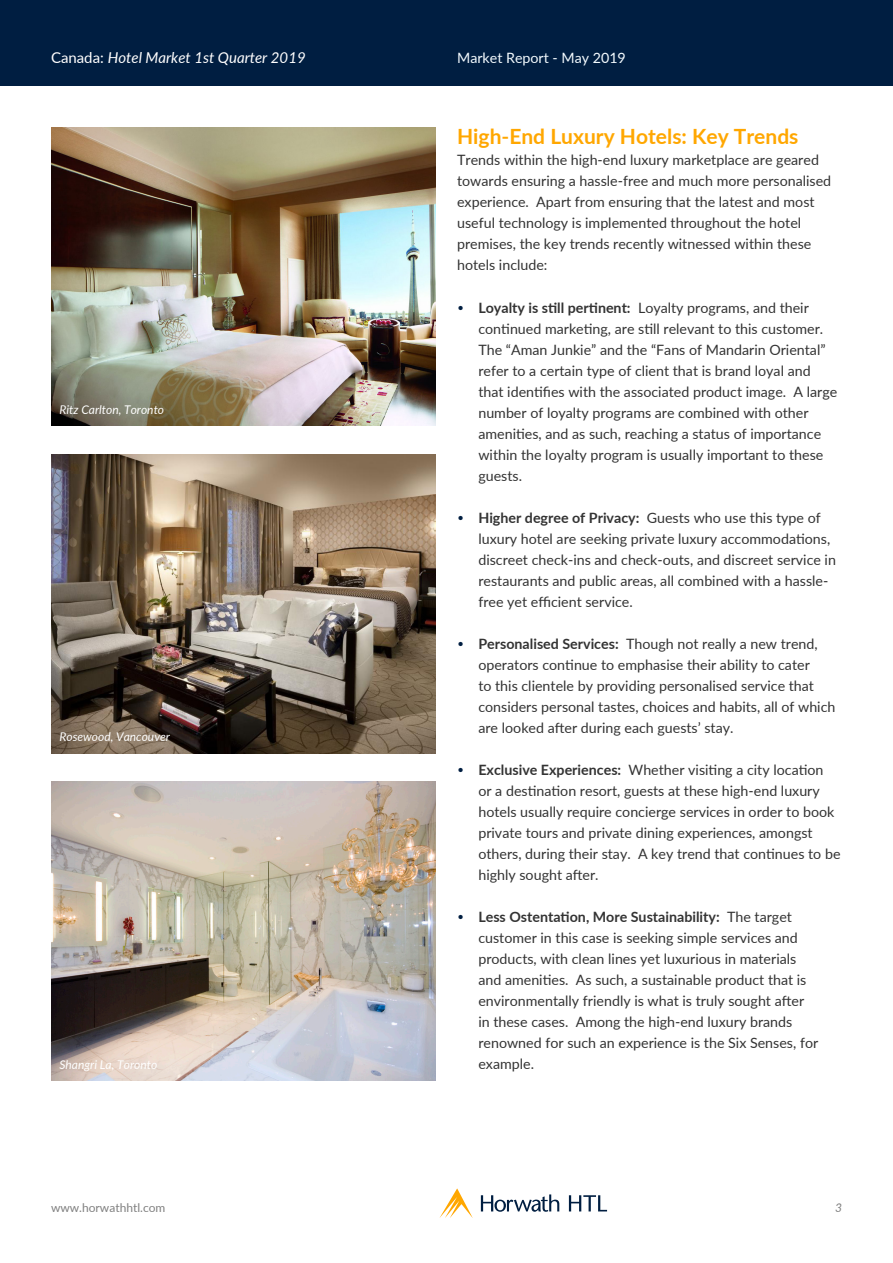
<style>
.page{position:relative;width:893px;height:1263px;background:#fff}
.page>*{position:absolute;margin:0;border:0;box-sizing:border-box;transform-origin:0 0}
.t1{font:700 21px "Lato";color:#ffa700}
.t2{font:italic 15px "Lato";color:#fff}
.t3{font:14.25px/21px "Lato";color:#333}
.t4{font:14.25px "Lato";color:#f3fafe}
.t5{font:italic 12px "Lato";color:#fff}
.t6{font:12px "Lato";color:#808080}
.t7{font:italic 12px "Lato";color:#808080}
.s1{font-style:normal}
.s2{font-family:"Stone Sans ITCTT Medium";color:#001e41}
.s3{font-weight:700}
</style>
<div class="page">
<div style="left:0;top:0;width:893px;height:85px;background:#001e41"></div>
<svg style="left:439px;top:1188px;width:34px;height:30px"></svg>
<svg style="left:481px;top:1194px;width:78px;height:18px"></svg>
<svg style="left:569px;top:1195px;width:38px;height:16px"></svg>
<img style="left:51px;top:128px;width:385px;height:298px">
<img style="left:51px;top:455px;width:385px;height:298px">
<img style="left:51px;top:782px;width:385px;height:298px">
<p class="t2" style="left:51px;top:47px;width:256px"><span class="s1">Canada:</span> Hotel Market 1st Quarter 2019</p>
<p class="t4" style="left:457px;top:47px;width:170px">Market Report - May 2019</p>
<p class="t5" style="left:60px;top:401px;width:106px">Ritz Carlton, Toronto</p>
<p class="t5" style="left:60px;top:728px;width:112px">Rosewood, Vancouver</p>
<p class="t5" style="left:60px;top:1055px;width:99px">Shangri La, Toronto</p>
<p class="t1" style="left:457px;top:121px;width:343px">High-End Luxury Hotels: Key Trends</p>
<p class="t3" style="left:457px;top:149px;width:376px">Trends within the high-end luxury marketplace are geared towards ensuring a hassle-free and much more personalised experience. Apart from ensuring that the latest and most useful technology is implemented throughout the hotel premises, the key trends recently witnessed within these hotels include:</p>
<p class="t3" style="left:478px;top:296px;width:361px;text-indent:-21px"><span class="s2">•</span> <span class="s3">Loyalty is still pertinent:</span> Loyalty programs, and their continued marketing, are still relevant to this customer.<br>The “Aman Junkie” and the “Fans of Mandarin Oriental” refer to a certain type of client that is brand loyal and that identifies with the associated product image. A large number of loyalty programs are combined with other amenities, and as such, reaching a status of importance within the loyalty program is usually important to these guests.</p>
<p class="t3" style="left:478px;top:506px;width:359px;text-indent:-21px"><span class="s2">•</span> <span class="s3">Higher degree of Privacy:</span> Guests who use this type of luxury hotel are seeking private luxury accommodations, discreet check-ins and check-outs, and discreet service in restaurants and public areas, all combined with a hassle&shy;free yet efficient service.</p>
<p class="t3" style="left:478px;top:632px;width:359px;text-indent:-21px"><span class="s2">•</span> <span class="s3">Personalised Services:</span> Though not really a new trend, operators continue to emphasise their ability to cater<br>to this clientele by providing personalised service that considers personal tastes, choices and habits, all of which are looked after during each guests’ stay.</p>
<p class="t3" style="left:478px;top:758px;width:364px;text-indent:-21px"><span class="s2">•</span> <span class="s3">Exclusive Experiences:</span> Whether visiting a city location<br>or a destination resort, guests at these high-end luxury hotels usually require concierge services in order to book private tours and private dining experiences, amongst others, during their stay. A key trend that continues to be highly sought after.</p>
<p class="t3" style="left:478px;top:905px;width:341px;text-indent:-21px"><span class="s2">•</span> <span class="s3">Less Ostentation, More Sustainability:</span> The target customer in this case is seeking simple services and products, with clean lines yet luxurious in materials and amenities. As such, a sustainable product that is environmentally friendly is what is truly sought after in these cases. Among the high-end luxury brands renowned for such an experience is the Six Senses, for example.</p>
<p class="t6" style="left:51px;top:1199px;width:116px">www.horwathhtl.com</p>
<p class="t7" style="left:835px;top:1199px;width:8px">3</p>
</div>
